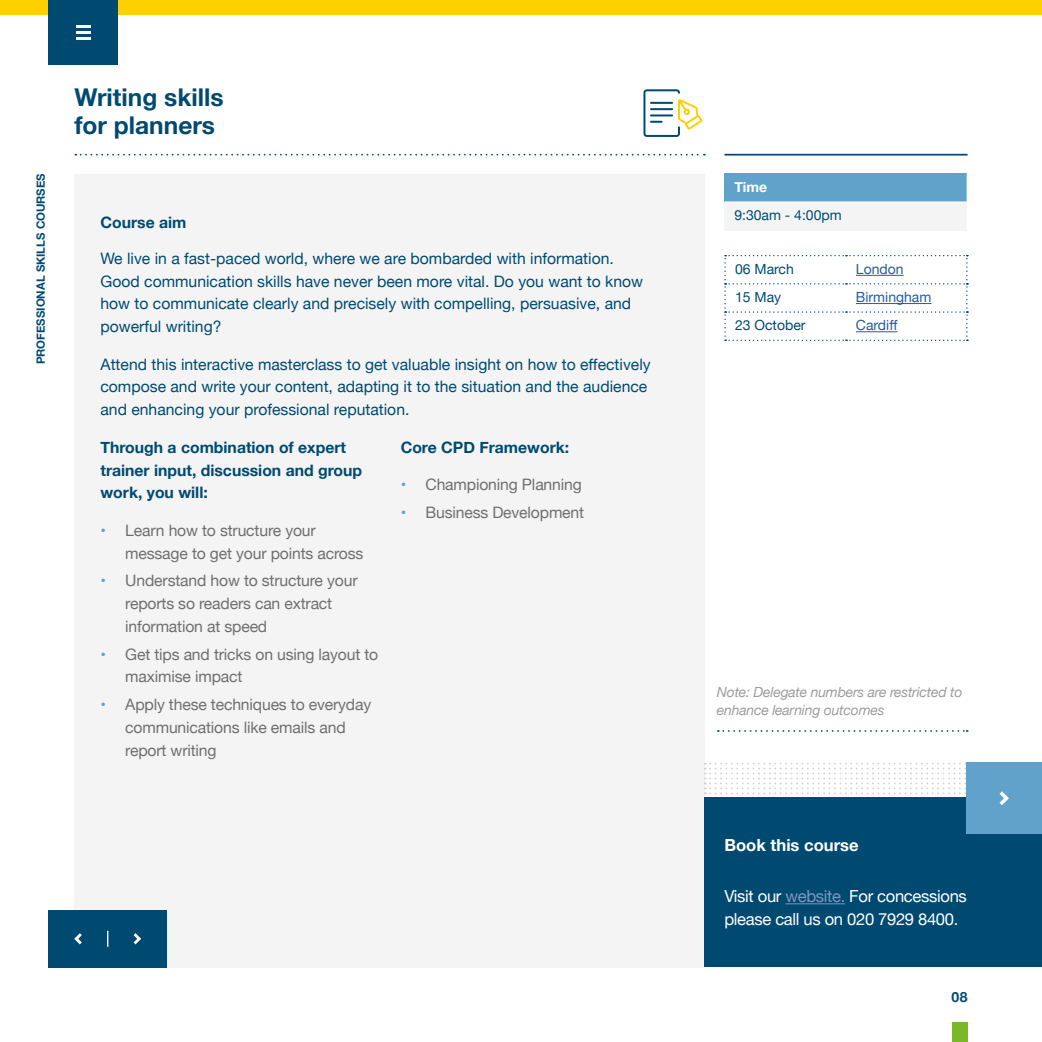
<style>
.page{position:relative;width:1042px;height:1042px;background:#fff}
.page>*{position:absolute;margin:0;border:0;box-sizing:border-box;transform-origin:0 0}
.t1{font:700 24.5px/28px "Helvetica Neue";color:#004a71}
.t2{font:16.62px/22.8px "Helvetica Neue";letter-spacing:-.02em;color:#fff}
.t3{font:700 16.62px "Helvetica Neue";color:#fff}
.t4{font:15.75px/22.8px "Helvetica Neue";color:#004a71}
.t5{font:15.75px/22.8px "Helvetica Neue";letter-spacing:-.01em;color:#706f6f}
.t6{font:700 15.75px/22.8px "Helvetica Neue";color:#004a71}
.t7{font:italic 14px/18.4px "Helvetica Neue";letter-spacing:-.015em;color:#9d9d9c}
.t8{font:14px "Helvetica Neue";color:#004a71}
.t9{font:14px "Helvetica Neue";color:#275b9b}
.t10{font:700 14px "Helvetica Neue";color:#fff}
.t11{font:700 14px "Helvetica Neue";color:#004a71}
.t12{font:700 11.38px "Helvetica Neue";color:#004a71}
.s1{color:#60a2ca}
.s2{color:#8194c3}
</style>
<div class="page">
<div style="left:74px;top:174px;width:631px;height:793px;background:#f4f4f4"></div>
<svg style="left:75px;top:154px;width:630px;height:2px"></svg>
<hr style="left:724px;top:154px;width:243px;height:2px;background:#004a71">
<div style="left:0;top:0;width:1042px;height:15px;background:#ffd000"></div>
<div style="left:48px;top:0;width:70px;height:64px;background:#004a71"></div>
<hr style="left:76px;top:37px;width:15px;height:3px;background:#fff">
<svg style="left:76px;top:25px;width:15px;height:8px"></svg>
<div style="left:951px;top:1022px;width:16px;height:20px;background:#7ab729"></div>
<div style="left:724px;top:173px;width:243px;height:29px;background:#60a2ca"></div>
<div style="left:724px;top:202px;width:243px;height:28px;background:#f4f4f4"></div>
<hr style="left:724px;top:201px;width:243px;height:1px;background:#fff">
<svg style="left:966px;top:173px;width:1px;height:29px"></svg>
<svg style="left:724px;top:255px;width:244px;height:86px"></svg>
<hr style="left:856px;top:275px;width:47px;height:1px;background:#275b9b">
<hr style="left:856px;top:303px;width:75px;height:1px;background:#275b9b">
<hr style="left:856px;top:331px;width:41px;height:1px;background:#275b9b">
<svg style="left:718px;top:730px;width:249px;height:2px"></svg>
<svg style="left:643px;top:89px;width:59px;height:48px"></svg>
<div style="left:48px;top:910px;width:119px;height:57px;background:#004a71"></div>
<svg style="left:107px;top:931px;width:1px;height:16px"></svg>
<svg style="left:133px;top:933px;width:8px;height:12px"></svg>
<svg style="left:74px;top:933px;width:8px;height:12px"></svg>
<div style="left:705px;top:797px;width:337px;height:170px;background:#004a71"></div>
<svg style="left:705px;top:763px;width:337px;height:142px"></svg>
<p class="t12" style="left:32px;top:364px;width:192px;rotate:-90deg">PROFESSIONAL SKILLS COURSES</p>
<h1 class="t1" style="left:74px;top:84px;width:151px">Writing skills for planners</h1>
<p class="t6" style="left:100px;top:211px;width:88px">Course aim</p>
<p class="t4" style="left:100px;top:248px;width:544px">We live in a fast-paced world, where we are bombarded with information.<br>Good communication skills have never been more vital. Do you want to know how to communicate clearly and precisely with compelling, persuasive, and powerful writing?</p>
<p class="t4" style="left:100px;top:354px;width:552px">Attend this interactive masterclass to get valuable insight on how to effectively compose and write your content, adapting it to the situation and the audience and enhancing your professional reputation.</p>
<p class="t6" style="left:100px;top:436px;width:263px">Through a combination of expert trainer input, discussion and group work, you will:</p>
<p class="t5" style="left:125px;top:520px;width:239px;text-indent:-25px"><span class="s1">•</span> Learn how to structure your message to get your points across</p>
<p class="t5" style="left:125px;top:570px;width:234px;text-indent:-25px"><span class="s1">•</span> Understand how to structure your reports so readers can extract information at speed</p>
<p class="t5" style="left:125px;top:643px;width:254px;text-indent:-25px"><span class="s1">•</span> Get tips and tricks on using layout to maximise impact</p>
<p class="t5" style="left:125px;top:694px;width:247px;text-indent:-25px"><span class="s1">•</span> Apply these techniques to everyday communications like emails and report writing</p>
<p class="t6" style="left:401px;top:436px;width:170px">Core CPD Framework:</p>
<p class="t5" style="left:401px;top:474px;width:183px"><span class="s1">•</span> Championing Planning</p>
<p class="t5" style="left:401px;top:502px;width:185px"><span class="s1">•</span> Business Development</p>
<p class="t10" style="left:734px;top:176px;width:34px">Time</p>
<p class="t8" style="left:734px;top:205px;width:109px">9:30am - 4:00pm</p>
<p class="t8" style="left:735px;top:259px;width:60px">06 March</p>
<p class="t9" style="left:856px;top:259px;width:49px">London</p>
<p class="t8" style="left:735px;top:287px;width:48px">15 May</p>
<p class="t9" style="left:856px;top:287px;width:77px">Birmingham</p>
<p class="t8" style="left:735px;top:315px;width:72px">23 October</p>
<p class="t9" style="left:856px;top:315px;width:43px">Cardiff</p>
<p class="t7" style="left:717px;top:683px;width:247px">Note: Delegate numbers are restricted to enhance learning outcomes</p>
<p class="t3" style="left:724px;top:832px;width:136px">Book this course</p>
<p class="t2" style="left:724px;top:886px;width:244px">Visit our <span class="s2">website.</span> For concessions please call us on 020 7929 8400.</p>
<p class="t11" style="left:951px;top:986px;width:17px">08</p>
</div>
